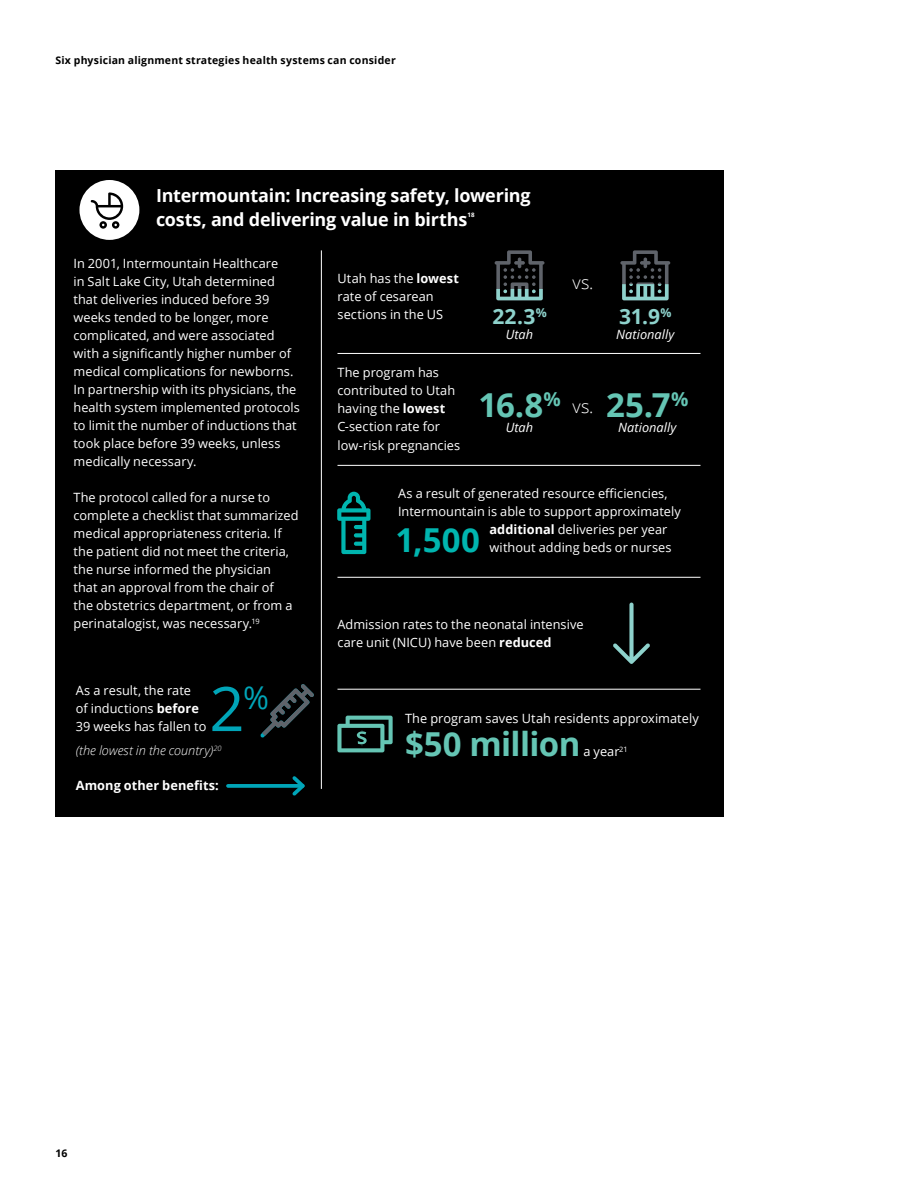
<style>
.page{position:relative;width:918px;height:1188px;background:#fff}
.page>*{position:absolute;margin:0;border:0;box-sizing:border-box;transform-origin:0 0}
.t1{font:61.5px "Open Sans";color:#00a5b8}
.t2{font:700 33px "Open Sans";letter-spacing:-.02em;color:#65c5b4}
.t3{font:700 33px "Open Sans";color:#00b5af}
.t4{font:700 21px "Open Sans";color:#8ed2cc}
.t5{font:700 18px/24px "Open Sans";letter-spacing:-.015em;color:#fff}
.t6{font:300 18px "Open Sans";color:#fff}
.t7{font:12.75px/18px "Open Sans";letter-spacing:.005em;color:#fff}
.t8{font:italic 12.75px "Open Sans";letter-spacing:.005em;color:#fff}
.t9{font:italic 300 12.75px "Open Sans";color:#fff}
.t10{font:700 12.75px "Open Sans";letter-spacing:.005em;color:#fff}
.t11{font:700 10.5px "Open Sans";letter-spacing:.02em;color:#000}
.t12{font:700 6.15px "Open Sans";color:#fff}
.s1{font-weight:700}
.s2{font-weight:300;font-size:18px;color:#fff}
</style>
<div class="page">
<div style="left:56px;top:170px;width:668px;height:647px;background:#000"></div>
<svg style="left:79px;top:180px;width:60px;height:60px"></svg>
<hr style="left:321px;top:250px;width:1px;height:539px;background:#fff">
<hr style="left:338px;top:689px;width:362px;height:1px;background:#fff">
<hr style="left:338px;top:577px;width:362px;height:1px;background:#fff">
<hr style="left:338px;top:465px;width:362px;height:1px;background:#fff">
<hr style="left:338px;top:353px;width:362px;height:1px;background:#fff">
<svg style="left:613px;top:603px;width:37px;height:61px"></svg>
<svg style="left:337px;top:716px;width:56px;height:36px"></svg>
<svg style="left:495px;top:250px;width:50px;height:50px"></svg>
<svg style="left:620px;top:250px;width:50px;height:50px"></svg>
<svg style="left:228px;top:784px;width:61px;height:4px"></svg>
<svg style="left:289px;top:776px;width:16px;height:20px"></svg>
<svg style="left:260px;top:684px;width:54px;height:54px"></svg>
<svg style="left:337px;top:492px;width:34px;height:62px"></svg>
<p class="t11" style="left:56px;top:53px;width:342px">Six physician alignment strategies health systems can consider</p>
<h3 class="t5" style="left:156px;top:183px;width:376px">Intermountain: Increasing safety, lowering costs, and delivering value in births</h3>
<p class="t12" style="left:468px;top:210px;width:8px">18</p>
<p class="t7" style="left:74px;top:254px;width:228px">In 2001, Intermountain Healthcare<br>in Salt Lake City, Utah determined that deliveries induced before 39 weeks tended to be longer, more complicated, and were associated with a significantly higher number of medical complications for newborns.<br>In partnership with its physicians, the health system implemented protocols to limit the number of inductions that took place before 39 weeks, unless medically necessary.</p>
<p class="t7" style="left:74px;top:488px;width:227px">The protocol called for a nurse to complete a checklist that summarized medical appropriateness criteria. If the patient did not meet the criteria, the nurse informed the physician<br>that an approval from the chair of<br>the obstetrics department, or from a perinatalogist, was necessary.<sup>19</sup></p>
<p class="t7" style="left:76px;top:681px;width:132px">As a result, the rate<br>of inductions <span class="s1">before<br></span>39 weeks has fallen to</p>
<h1 class="t1" style="left:209px;top:667px;width:61px">2<sup>%</sup></h1>
<p class="t9" style="left:76px;top:742px;width:147px">(the lowest in the country)<sup>20</sup></p>
<p class="t10" style="left:76px;top:776px;width:145px">Among other benefits:</p>
<p class="t7" style="left:337px;top:269px;width:123px">Utah has the <span class="s1">lowest </span>rate of cesarean sections in the US</p>
<h3 class="t4" style="left:492px;top:301px;width:56px">22.3<sup>%</sup></h3>
<p class="t8" style="left:506px;top:325px;width:29px">Utah</p>
<h3 class="t6" style="left:573px;top:270px;width:22px">vs.</h3>
<h3 class="t4" style="left:619px;top:301px;width:54px">31.9<sup>%</sup></h3>
<p class="t8" style="left:616px;top:325px;width:60px">Nationally</p>
<p class="t7" style="left:337px;top:364px;width:124px">The program has contributed to Utah having the <span class="s1">lowest<br></span>C-section rate for low-risk pregnancies</p>
<p class="t7" style="left:398px;top:484px;width:271px">As a result of generated resource efficiencies,</p>
<p class="t7" style="left:398px;top:502px;width:284px">Intermountain is able to support approximately</p>
<p class="t7" style="left:490px;top:520px;width:179px"><span class="s1">additional</span> deliveries per year</p>
<p class="t7" style="left:490px;top:538px;width:184px">without adding beds or nurses</p>
<h2 class="t2" style="left:478px;top:381px;width:211px">16.8<sup>%</sup> <span class="s2">vs.</span> 25.7<sup>%</sup></h2>
<p class="t8" style="left:506px;top:418px;width:29px">Utah</p>
<p class="t8" style="left:618px;top:418px;width:60px">Nationally</p>
<h2 class="t3" style="left:396px;top:517px;width:86px">1,500</h2>
<p class="t7" style="left:337px;top:615px;width:248px">Admission rates to the neonatal intensive care unit (NICU) have been <span class="s1">reduced</span></p>
<p class="t7" style="left:405px;top:709px;width:295px">The program saves Utah residents approximately</p>
<h2 class="t2" style="left:405px;top:721px;width:177px">$50 million</h2>
<p class="t7" style="left:583px;top:742px;width:46px">a year<sup>21</sup></p>
<p class="t11" style="left:56px;top:1146px;width:13px">16</p>
</div>
